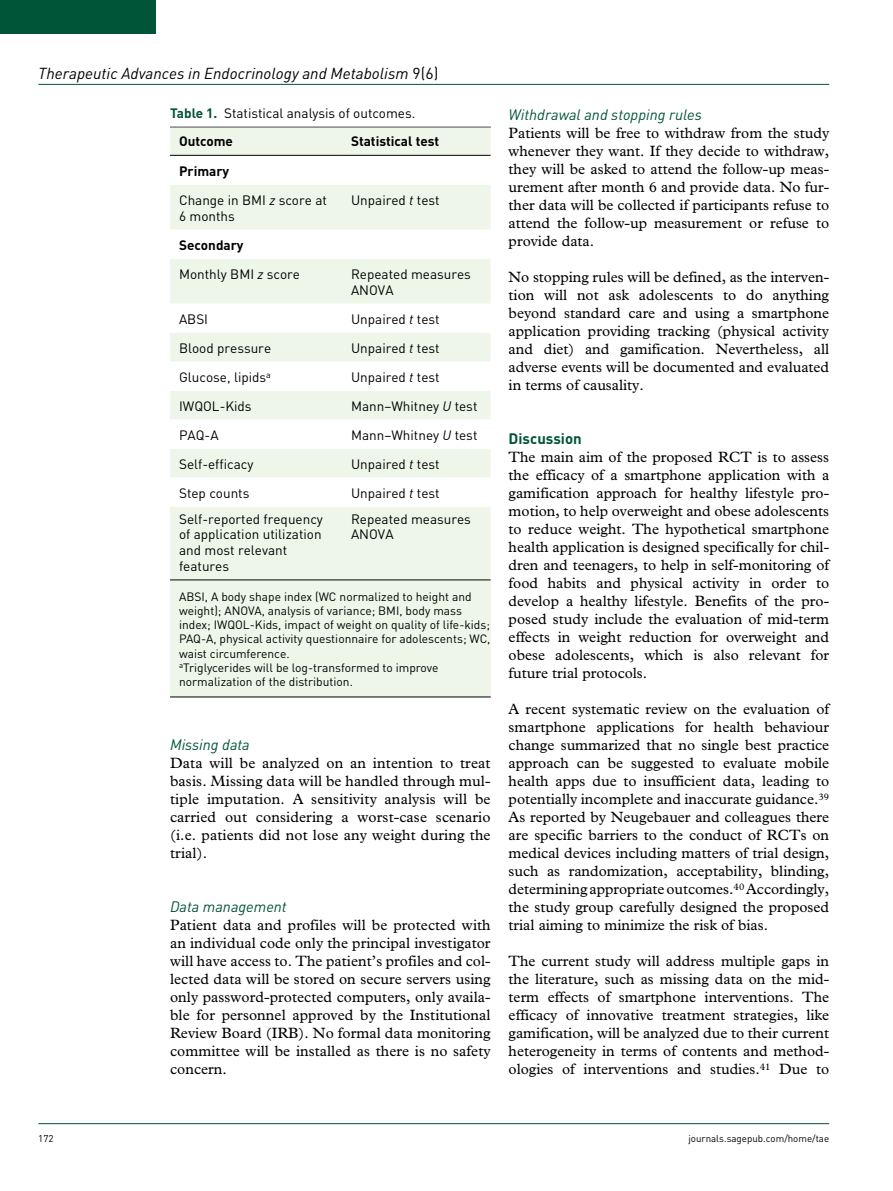
<style>
.page{position:relative;width:893px;height:1191px;background:#fff}
.page>*{position:absolute;margin:0;border:0;box-sizing:border-box;transform-origin:0 0}
.t1{font:italic 15.75px "DIN";color:#000}
.t2{font:15px/18px "Plantin Std";color:#000;text-align:justify}
.t3{font:italic 15px "DIN";color:#005437}
.t4{font:700 15px "DIN";color:#005437}
.t5{font:13.5px/15.8px "DIN";color:#000}
.t6{font:700 13.5px "DIN";color:#000}
.t7{font:12px/14.2px "DIN";color:#000}
.t8{font:9.75px "DIN";color:#000}
.s1{font-style:normal}
.s2{font-weight:700;color:#005437}
.s3{font-weight:700}
.s4{font-style:italic}
</style>
<div class="page">
<hr style="left:38px;top:84px;width:791px;height:1px;background:#005437">
<hr style="left:38px;top:1123px;width:791px;height:1px;background:#005437">
<div style="left:0;top:0;width:155px;height:34px;background:#005437"></div>
<div style="left:170px;top:580px;width:321px;height:117px;background:#eef6ea"></div>
<hr style="left:170px;top:127px;width:321px;height:1px;background:#000">
<hr style="left:170px;top:696px;width:321px;height:1px;background:#000">
<div style="left:170px;top:128px;width:321px;height:451px;background:#eef6ea"></div>
<svg style="left:170px;top:156px;width:321px;height:350px"></svg>
<hr style="left:170px;top:155px;width:172px;height:1px;background:#000">
<hr style="left:342px;top:155px;width:149px;height:1px;background:#000">
<hr style="left:170px;top:579px;width:172px;height:1px;background:#000">
<hr style="left:342px;top:579px;width:149px;height:1px;background:#000">
<p class="t1" style="left:38px;top:63px;width:402px">Therapeutic Advances in Endocrinology and Metabolism <span class="s1">9(6)</span></p>
<p class="t5" style="left:179px;top:98px;width:238px;line-height:28.5px;text-indent:-9px"><span class="s2">Table 1.</span> Statistical analysis of outcomes.<br><span class="s3">Outcome</span></p>
<p class="t6" style="left:351px;top:133px;width:90px">Statistical test</p>
<p class="t5" style="left:179px;top:156px;width:149px;line-height:29px"><span class="s3">Primary<br></span>Change in BMI <span class="s4">z</span> score at</p>
<p class="t5" style="left:179px;top:208px;width:57px">6 months</p>
<p class="t5" style="left:179px;top:230px;width:123px;line-height:29px"><span class="s3">Secondary<br></span>Monthly BMI <span class="s4">z</span> score</p>
<p class="t5" style="left:351px;top:192px;width:90px">Unpaired <span class="s4">t</span> test</p>
<p class="t5" style="left:351px;top:266px;width:121px">Repeated measures<br>ANOVA</p>
<p class="t5" style="left:179px;top:311px;width:31px">ABSI</p>
<p class="t5" style="left:351px;top:311px;width:90px">Unpaired <span class="s4">t</span> test</p>
<p class="t5" style="left:179px;top:340px;width:94px">Blood pressure</p>
<p class="t5" style="left:351px;top:340px;width:90px">Unpaired <span class="s4">t</span> test</p>
<p class="t5" style="left:179px;top:369px;width:93px">Glucose, lipids<sup>a</sup></p>
<p class="t5" style="left:351px;top:369px;width:90px">Unpaired <span class="s4">t</span> test</p>
<p class="t5" style="left:179px;top:398px;width:74px">IWQOL-Kids</p>
<p class="t5" style="left:351px;top:398px;width:128px">Mann–Whitney <span class="s4">U</span> test</p>
<p class="t5" style="left:179px;top:427px;width:41px">PAQ-A</p>
<p class="t5" style="left:351px;top:427px;width:128px">Mann–Whitney <span class="s4">U</span> test</p>
<p class="t5" style="left:179px;top:456px;width:76px">Self-efficacy</p>
<p class="t5" style="left:351px;top:456px;width:90px">Unpaired <span class="s4">t</span> test</p>
<p class="t5" style="left:179px;top:485px;width:72px">Step counts</p>
<p class="t5" style="left:351px;top:485px;width:90px">Unpaired <span class="s4">t</span> test</p>
<p class="t5" style="left:179px;top:510px;width:145px">Self-reported frequency of application utilization and most relevant features</p>
<p class="t5" style="left:351px;top:511px;width:121px">Repeated measures<br>ANOVA</p>
<p class="t7" style="left:179px;top:589px;width:313px">ABSI, A body shape index (WC normalized to height and weight); ANOVA, analysis of variance; BMI, body mass index; IWQOL-Kids, impact of weight on quality of life-kids; PAQ-A, physical activity questionnaire for adolescents; WC, waist circumference.<br><sup>a</sup>Triglycerides will be log-transformed to improve normalization of the distribution.</p>
<p class="t3" style="left:170px;top:735px;width:81px">Missing data</p>
<p class="t2" style="left:170px;top:754px;width:322px">Data will be analyzed on an intention to treat basis. Missing data will be handled through mul&shy;tiple imputation. A sensitivity analysis will be carried out considering a worst-case scenario (i.e. patients did not lose any weight during the trial).</p>
<p class="t3" style="left:170px;top:897px;width:118px">Data management</p>
<p class="t2" style="left:170px;top:916px;width:322px">Patient data and profiles will be protected with an individual code only the principal investigator will have access to. The patient’s profiles and col&shy;lected data will be stored on secure servers using only password-protected computers, only availa&shy;ble for personnel approved by the Institutional Review Board (IRB). No formal data monitoring committee will be installed as there is no safety concern.</p>
<p class="t3" style="left:509px;top:105px;width:195px">Withdrawal and stopping rules</p>
<p class="t2" style="left:509px;top:124px;width:322px">Patients will be free to withdraw from the study whenever they want. If they decide to withdraw, they will be asked to attend the follow-up meas&shy;urement after month 6 and provide data. No fur&shy;ther data will be collected if participants refuse to attend the follow-up measurement or refuse to provide data.</p>
<p class="t2" style="left:509px;top:268px;width:322px">No stopping rules will be defined, as the interven&shy;tion will not ask adolescents to do anything beyond standard care and using a smartphone application providing tracking (physical activity and diet) and gamification. Nevertheless, all adverse events will be documented and evaluated in terms of causality.</p>
<p class="t4" style="left:509px;top:429px;width:75px">Discussion</p>
<p class="t2" style="left:509px;top:448px;width:322px">The main aim of the proposed RCT is to assess the efficacy of a smartphone application with a gamification approach for healthy lifestyle pro&shy;motion, to help overweight and obese adolescents to reduce weight. The hypothetical smartphone health application is designed specifically for chil&shy;dren and teenagers, to help in self-monitoring of food habits and physical activity in order to develop a healthy lifestyle. Benefits of the pro&shy;posed study include the evaluation of mid-term effects in weight reduction for overweight and obese adolescents, which is also relevant for future trial protocols.</p>
<p class="t2" style="left:509px;top:700px;width:322px">A recent systematic review on the evaluation of smartphone applications for health behaviour change summarized that no single best practice approach can be suggested to evaluate mobile health apps due to insufficient data, leading to potentially incomplete and inaccurate guidance.<sup>39<br></sup>As reported by Neugebauer and colleagues there are specific barriers to the conduct of RCTs on medical devices including matters of trial design, such as randomization, acceptability, blinding, determining appropriate outcomes.<sup>40</sup> Accordingly, the study group carefully designed the proposed trial aiming to minimize the risk of bias.</p>
<p class="t2" style="left:509px;top:952px;width:322px">The current study will address multiple gaps in the literature, such as missing data on the mid&shy;term effects of smartphone interventions. The efficacy of innovative treatment strategies, like gamification, will be analyzed due to their current heterogeneity in terms of contents and method&shy;ologies of interventions and studies.<sup>41</sup> Due to</p>
<p class="t8" style="left:38px;top:1132px;width:17px">172</p>
<p class="t8" style="left:688px;top:1132px;width:142px">journals.sagepub.com/home/tae</p>
</div>
